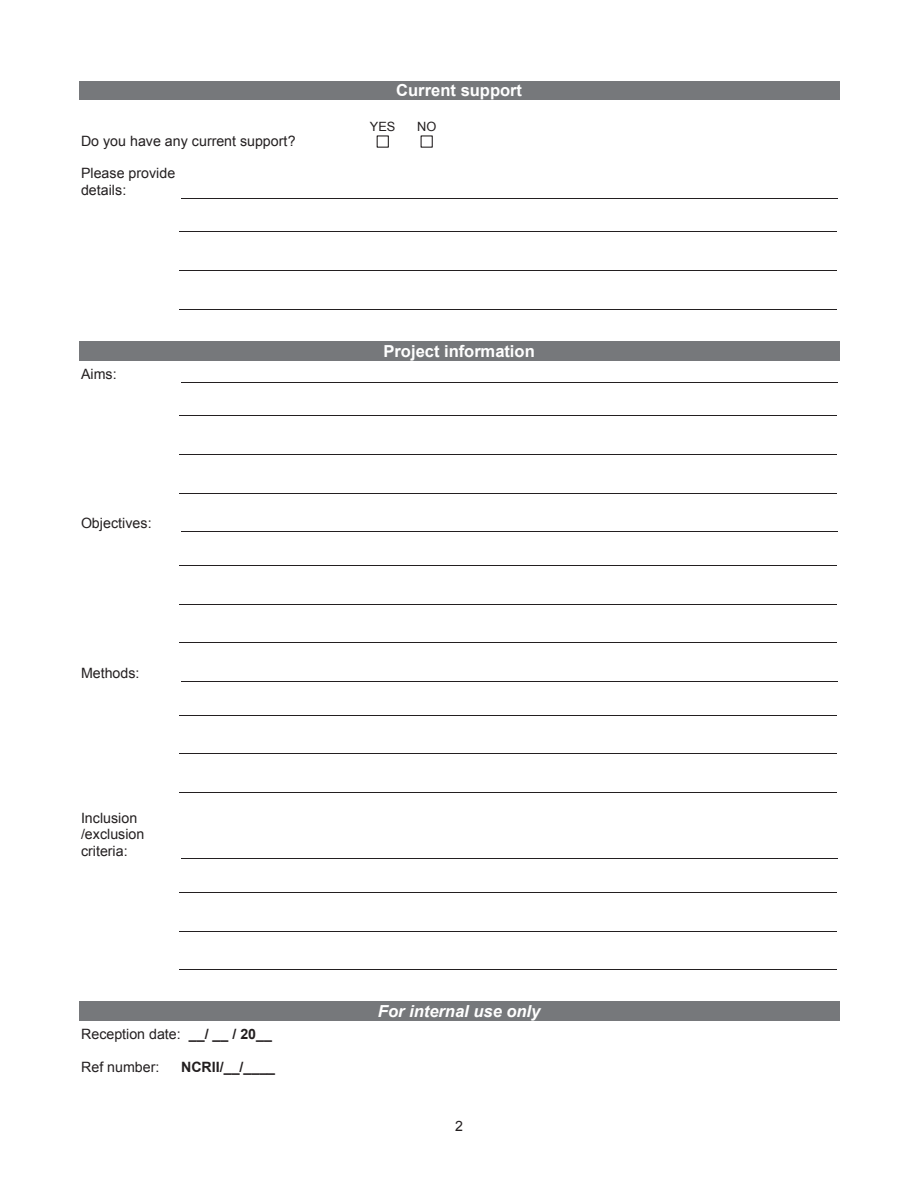
<style>
.page{position:relative;width:918px;height:1188px;background:#fff}
.page>*{position:absolute;margin:0;border:0;box-sizing:border-box;transform-origin:0 0}
.t1{font:700 16.5px "Arial";color:#fff}
.t2{font:italic 700 16.5px "Arial";color:#fff}
.t3{font:14.25px/16.5px "Arial";color:#231f20}
.t4{font:700 14.25px "Arial";color:#231f20}
.t5{font:12.75px "Arial";color:#231f20}
.s1{font-weight:700}
</style>
<div class="page">
<div style="left:79px;top:81px;width:760px;height:19px;background:#76787b"></div>
<div style="left:377px;top:135px;width:12px;height:13px;border:1px solid #231f20"></div>
<div style="left:421px;top:135px;width:12px;height:13px;border:1px solid #231f20"></div>
<hr style="left:181px;top:198px;width:656px;height:1px;background:#231f20">
<hr style="left:180px;top:232px;width:657px;height:1px;background:#231f20">
<hr style="left:180px;top:270px;width:657px;height:1px;background:#231f20">
<hr style="left:180px;top:309px;width:657px;height:1px;background:#231f20">
<div style="left:79px;top:341px;width:760px;height:19px;background:#76787b"></div>
<hr style="left:181px;top:382px;width:656px;height:1px;background:#231f20">
<hr style="left:180px;top:415px;width:657px;height:1px;background:#231f20">
<hr style="left:180px;top:454px;width:657px;height:1px;background:#231f20">
<hr style="left:180px;top:493px;width:657px;height:1px;background:#231f20">
<hr style="left:181px;top:531px;width:656px;height:1px;background:#231f20">
<hr style="left:180px;top:565px;width:657px;height:1px;background:#231f20">
<hr style="left:180px;top:604px;width:657px;height:1px;background:#231f20">
<hr style="left:180px;top:643px;width:657px;height:1px;background:#231f20">
<hr style="left:181px;top:681px;width:656px;height:1px;background:#231f20">
<hr style="left:180px;top:715px;width:657px;height:1px;background:#231f20">
<hr style="left:180px;top:753px;width:657px;height:1px;background:#231f20">
<hr style="left:180px;top:792px;width:657px;height:1px;background:#231f20">
<hr style="left:181px;top:859px;width:656px;height:1px;background:#231f20">
<hr style="left:180px;top:892px;width:657px;height:1px;background:#231f20">
<hr style="left:180px;top:931px;width:657px;height:1px;background:#231f20">
<hr style="left:180px;top:970px;width:657px;height:1px;background:#231f20">
<div style="left:79px;top:1002px;width:760px;height:19px;background:#76787b"></div>
<p class="t3" style="left:81px;top:133px;width:216px">Do you have any current support?</p>
<p class="t3" style="left:81px;top:165px;width:96px">Please provide details:</p>
<p class="t3" style="left:81px;top:366px;width:37px">Aims:</p>
<p class="t3" style="left:81px;top:515px;width:72px">Objectives:</p>
<p class="t3" style="left:81px;top:665px;width:60px">Methods:</p>
<p class="t3" style="left:81px;top:809px;width:65px">Inclusion /exclusion criteria:</p>
<p class="t3" style="left:81px;top:1026px;width:192px">Reception date: <span class="s1">__/ __ / 20__</span></p>
<p class="t3" style="left:81px;top:1059px;width:80px">Ref number:</p>
<p class="t4" style="left:181px;top:1057px;width:96px">NCRII/__/____</p>
<p class="t1" style="left:396px;top:80px;width:127px">Current support</p>
<p class="t5" style="left:370px;top:118px;width:27px">YES</p>
<p class="t5" style="left:417px;top:118px;width:21px">NO</p>
<p class="t1" style="left:383px;top:340px;width:153px">Project information</p>
<p class="t2" style="left:378px;top:1001px;width:164px">For internal use only</p>
<p class="t3" style="left:455px;top:1118px;width:9px">2</p>
</div>
